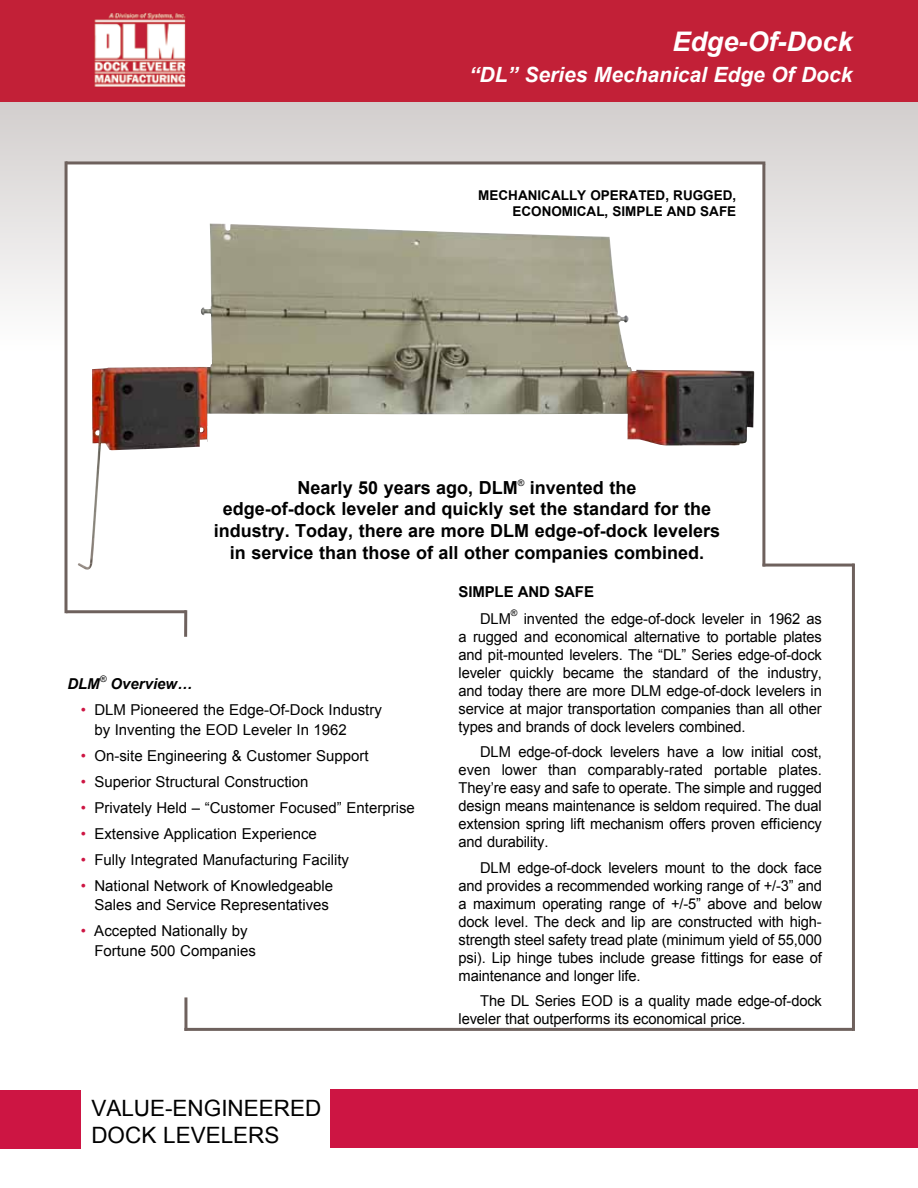
<style>
.page{position:relative;width:918px;height:1188px;background:#fff}
.page>*{position:absolute;margin:0;border:0;box-sizing:border-box;transform-origin:0 0}
.t1{font:italic 700 27px "Arial";color:#fff}
.t2{font:22.5px/27px "Arial";color:#000}
.t3{font:italic 700 21px "Arial";color:#fff}
.t4{font:700 18px/21.6px "Arial";color:#000;text-align:center}
.t5{font:15px/18px "Arial";color:#000}
.t6{font:700 15px "Arial";letter-spacing:-.01em;color:#000}
.t7{font:italic 700 15px "Arial";color:#000}
.t8{font:700 13.5px/16.2px "Arial";color:#000;text-align:right}
.t9{font:italic 9px "Arial";color:#000}
.t10{font:9px "Arial";color:#000}
.s1{color:#cd1543}
</style>
<div class="page">
<svg style="left:0;top:101px;width:918px;height:250px;fill:#dbd8d7"></svg>
<div style="left:67px;top:164px;width:696px;height:450px;background:#fff"></div>
<div style="left:0;top:0;width:918px;height:101px;background:#c22037"></div>
<div style="left:0;top:1090px;width:81px;height:58px;background:#cd1543"></div>
<div style="left:331px;top:1089px;width:587px;height:58px;background:#cd1543"></div>
<hr style="left:763px;top:564px;width:91px;height:3px;background:#6e615d">
<img style="left:200px;top:224px;width:554px;height:222px">
<hr style="left:184px;top:610px;width:3px;height:27px;background:#6e615d">
<hr style="left:184px;top:997px;width:3px;height:34px;background:#6e615d">
<hr style="left:66px;top:161px;width:699px;height:3px;background:#6e615d">
<svg style="left:64px;top:161px;width:4px;height:452px;background:#908683"></svg>
<hr style="left:66px;top:610px;width:120px;height:3px;background:#6e615d">
<hr style="left:184px;top:1028px;width:669px;height:3px;background:#6e615d">
<hr style="left:852px;top:564px;width:3px;height:467px;background:#6e615d">
<hr style="left:762px;top:164px;width:3px;height:402px;background:#6e615d">
<div style="left:81px;top:348px;width:126px;height:111px;background:#fff"></div>
<img style="left:78px;top:367px;width:129px;height:203px">
<h1 class="t1" style="left:672px;top:31px;width:182px">Edge-Of-Dock</h1>
<h3 class="t3" style="left:469px;top:67px;width:385px">“DL” Series Mechanical Edge Of Dock</h3>
<p class="t8" style="left:478px;top:189px;width:260px">MECHANICALLY OPERATED, RUGGED,<br>ECONOMICAL, SIMPLE AND SAFE</p>
<p class="t4" style="left:214px;top:478px;width:508px">Nearly 50 years ago, DLM<sup>®</sup> invented the<br>edge-of-dock leveler and quickly set the standard for the industry. Today, there are more DLM edge-of-dock levelers in service than those of all other companies combined.</p>
<p class="t7" style="left:67px;top:678px;width:34px">DLM</p>
<p class="t9" style="left:100px;top:673px;width:8px">®</p>
<p class="t7" style="left:111px;top:678px;width:83px">Overview…</p>
<p class="t5" style="left:94px;top:701px;width:289px;line-height:19.8px;text-indent:-14px"><span class="s1">•</span> DLM Pioneered the Edge-Of-Dock Industry by Inventing the EOD Leveler In 1962</p>
<p class="t5" style="left:81px;top:748px;width:289px"><span class="s1">•</span> On-site Engineering &amp; Customer Support</p>
<p class="t5" style="left:81px;top:774px;width:229px"><span class="s1">•</span> Superior Structural Construction</p>
<p class="t5" style="left:81px;top:800px;width:336px"><span class="s1">•</span> Privately Held – “Customer Focused” Enterprise</p>
<p class="t5" style="left:81px;top:826px;width:238px"><span class="s1">•</span> Extensive Application Experience</p>
<p class="t5" style="left:81px;top:852px;width:270px"><span class="s1">•</span> Fully Integrated Manufacturing Facility</p>
<p class="t5" style="left:81px;top:877px;width:254px;line-height:19.8px;text-align:right"><span class="s1">•</span> National Network of Knowledgeable<br>Sales and Service Representatives</p>
<p class="t5" style="left:94px;top:923px;width:163px;line-height:19.8px;text-indent:-14px"><span class="s1">•</span> Accepted Nationally by<br>Fortune 500 Companies</p>
<h2 class="t2" style="left:91px;top:1097px;width:232px">VALUE-ENGINEERED<br>DOCK LEVELERS</h2>
<p class="t6" style="left:459px;top:586px;width:137px">SIMPLE AND SAFE</p>
<p class="t5" style="left:480px;top:611px;width:32px">DLM</p>
<p class="t10" style="left:511px;top:610px;width:8px">®</p>
<p class="t5" style="left:459px;top:611px;width:365px;text-align:justify;text-indent:65px">invented the edge-of-dock leveler in 1962 as a rugged and economical alternative to portable plates and pit-mounted levelers. The “DL” Series edge-of-dock leveler quickly became the standard of the industry, and today there are more DLM edge-of-dock levelers in service at major transportation companies than all other types and brands of dock levelers combined.</p>
<p class="t5" style="left:459px;top:744px;width:365px;text-align:justify;text-indent:22px">DLM edge-of-dock levelers have a low initial cost, even lower than comparably-rated portable plates.<br>They’re easy and safe to operate. The simple and rugged design means maintenance is seldom required. The dual extension spring lift mechanism offers proven efficiency and durability.</p>
<p class="t5" style="left:459px;top:860px;width:365px;text-align:justify;text-indent:22px">DLM edge-of-dock levelers mount to the dock face and provides a recommended working range of +/-3” and a maximum operating range of +/-5” above and below dock level. The deck and lip are constructed with high&shy;strength steel safety tread plate (minimum yield of 55,000 psi). Lip hinge tubes include grease fittings for ease of maintenance and longer life.</p>
<p class="t5" style="left:459px;top:994px;width:365px;text-indent:22px">The DL Series EOD is a quality made edge-of-dock leveler that outperforms its economical price.</p>
</div>
